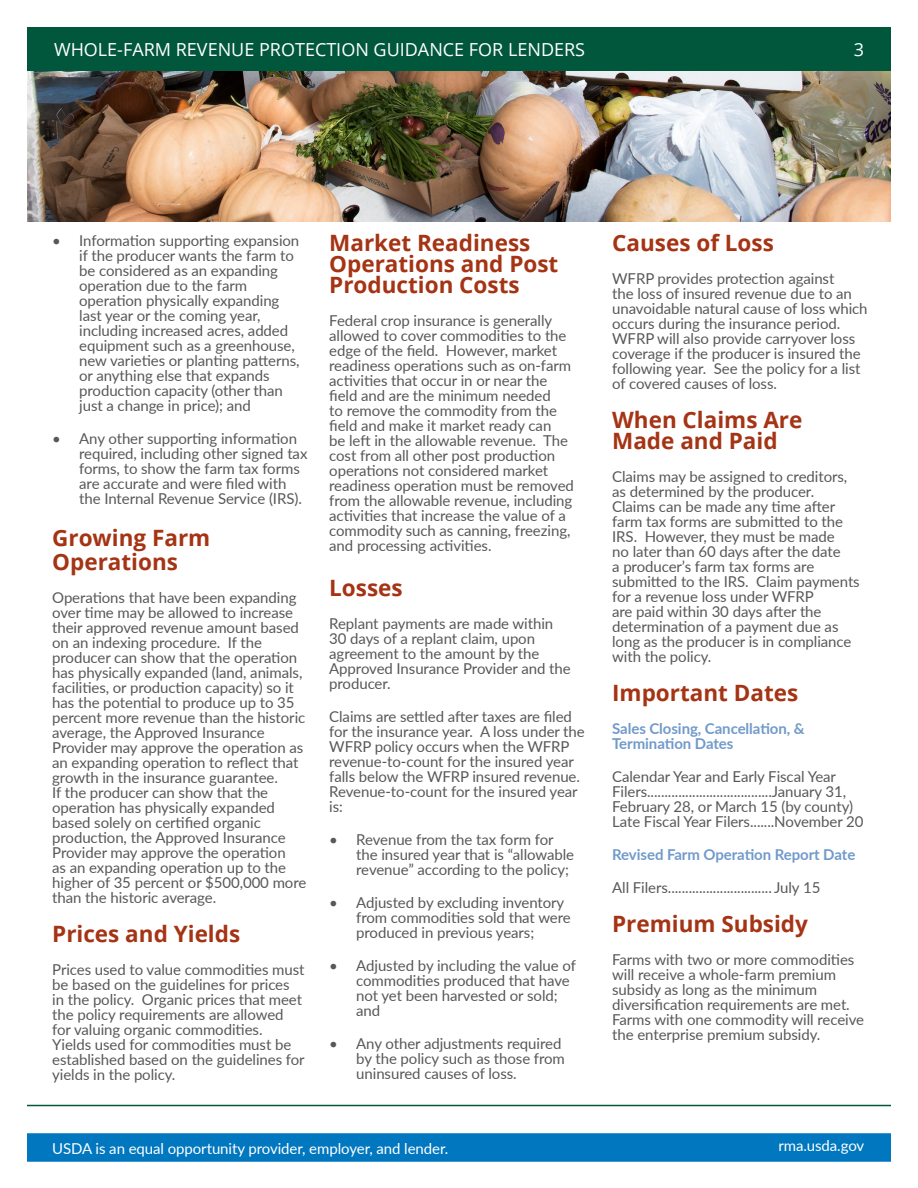
<style>
.page{position:relative;width:918px;height:1188px;background:#fff}
.page>*{position:absolute;margin:0;border:0;box-sizing:border-box;transform-origin:0 0}
.Body_Subhead{font:700 22.5px/21px "Open Sans";color:#a53414}
.t1{font:18px "Open Sans";color:#fff}
.Body_Subhead-2{font:15px/15px "Lato";letter-spacing:-.005em;color:#57585a}
.Body_Subhead-3{font:700 15px/15px "Lato";letter-spacing:-.005em;color:#719aca}
.t2{font:15px "Lato";letter-spacing:-.005em;color:#fff}
</style>
<div class="page">
<div style="left:27px;top:1133px;width:864px;height:29px;background:#0077bf;border:2px solid #0077bf"></div>
<hr style="left:27px;top:1105px;width:864px;height:1px;background:#01573c">
<div style="left:27px;top:27px;width:864px;height:44px;background:#01573c"></div>
<img style="left:27px;top:71px;width:864px;height:150px">
<p class="t1" style="left:54px;top:37px;width:533px">WHOLE-FARM REVENUE PROTECTION GUIDANCE FOR LENDERS</p>
<p class="t1" style="left:854px;top:37px;width:12px">3</p>
<h2 class="Body_Subhead-2" style="left:79px;top:233px;width:222px;text-indent:-27px">• Information supporting expansion if the producer wants the farm to be considered as an expanding operation due to the farm operation physically expanding last year or the coming year, including increased acres, added equipment such as a greenhouse, new varieties or planting patterns, or anything else that expands production capacity (other than just a change in price); and</h2>
<h2 class="Body_Subhead-2" style="left:79px;top:431px;width:230px;text-indent:-27px">• Any other supporting information required, including other signed tax forms, to show the farm tax forms are accurate and were filed with the Internal Revenue Service (IRS).</h2>
<h2 class="Body_Subhead" style="left:52px;top:526px;width:160px;line-height:24px">Growing Farm<br>Operations</h2>
<h2 class="Body_Subhead-2" style="left:52px;top:590px;width:256px">Operations that have been expanding over time may be allowed to increase their approved revenue amount based on an indexing procedure. If the producer can show that the operation has physically expanded (land, animals, facilities, or production capacity) so it has the potential to produce up to 35 percent more revenue than the historic average, the Approved Insurance Provider may approve the operation as an expanding operation to reflect that growth in the insurance guarantee.<br>If the producer can show that the operation has physically expanded based solely on certified organic production, the Approved Insurance Provider may approve the operation<br>as an expanding operation up to the higher of 35 percent or $500,000 more than the historic average.</h2>
<h2 class="Body_Subhead" style="left:52px;top:923px;width:190px">Prices and Yields</h2>
<h2 class="Body_Subhead-2" style="left:52px;top:962px;width:254px">Prices used to value commodities must be based on the guidelines for prices in the policy. Organic prices that meet the policy requirements are allowed for valuing organic commodities.<br>Yields used for commodities must be established based on the guidelines for yields in the policy.</h2>
<h2 class="Body_Subhead" style="left:329px;top:232px;width:231px">Market Readiness<br>Operations and Post<br>Production Costs</h2>
<h2 class="Body_Subhead-2" style="left:329px;top:313px;width:246px">Federal crop insurance is generally allowed to cover commodities to the edge of the field. However, market readiness operations such as on-farm activities that occur in or near the field and are the minimum needed<br>to remove the commodity from the field and make it market ready can<br>be left in the allowable revenue. The cost from all other post production operations not considered market readiness operation must be removed from the allowable revenue, including activities that increase the value of a commodity such as canning, freezing, and processing activities.</h2>
<h2 class="Body_Subhead" style="left:329px;top:577px;width:75px">Losses</h2>
<h2 class="Body_Subhead-2" style="left:329px;top:616px;width:243px">Replant payments are made within<br>30 days of a replant claim, upon agreement to the amount by the<br>Approved Insurance Provider and the producer.</h2>
<h2 class="Body_Subhead-2" style="left:329px;top:709px;width:257px">Claims are settled after taxes are filed for the insurance year. A loss under the<br>WFRP policy occurs when the WFRP revenue-to-count for the insured year falls below the WFRP insured revenue.<br>Revenue-to-count for the insured year is:</h2>
<h2 class="Body_Subhead-2" style="left:356px;top:832px;width:219px;text-indent:-27px">• Revenue from the tax form for the insured year that is “allowable revenue” according to the policy;</h2>
<h2 class="Body_Subhead-2" style="left:356px;top:895px;width:216px;text-indent:-27px">• Adjusted by excluding inventory from commodities sold that were produced in previous years;</h2>
<h2 class="Body_Subhead-2" style="left:356px;top:958px;width:221px;text-indent:-27px">• Adjusted by including the value of commodities produced that have not yet been harvested or sold; and</h2>
<h2 class="Body_Subhead-2" style="left:356px;top:1036px;width:210px;text-indent:-27px">• Any other adjustments required by the policy such as those from uninsured causes of loss.</h2>
<h2 class="Body_Subhead" style="left:612px;top:232px;width:163px">Causes of Loss</h2>
<h2 class="Body_Subhead-2" style="left:612px;top:271px;width:257px">WFRP provides protection against<br>the loss of insured revenue due to an unavoidable natural cause of loss which occurs during the insurance period.<br>WFRP will also provide carryover loss coverage if the producer is insured the following year. See the policy for a list of covered causes of loss.</h2>
<h2 class="Body_Subhead" style="left:612px;top:409px;width:192px">When Claims Are<br>Made and Paid</h2>
<h2 class="Body_Subhead-2" style="left:612px;top:469px;width:249px">Claims may be assigned to creditors, as determined by the producer.<br>Claims can be made any time after farm tax forms are submitted to the<br>IRS. However, they must be made<br>no later than 60 days after the date<br>a producer’s farm tax forms are submitted to the IRS. Claim payments for a revenue loss under WFRP<br>are paid within 30 days after the determination of a payment due as long as the producer is in compliance with the policy.</h2>
<h2 class="Body_Subhead" style="left:612px;top:682px;width:188px">Important Dates</h2>
<h2 class="Body_Subhead-3" style="left:612px;top:721px;width:194px">Sales Closing, Cancellation, &amp;<br>Termination Dates</h2>
<h2 class="Body_Subhead-2" style="left:612px;top:769px;width:253px">Calendar Year and Early Fiscal Year Filers....................................January 31, February 28, or March 15 (by county)<br>Late Fiscal Year Filers.......November 20</h2>
<h2 class="Body_Subhead-3" style="left:612px;top:847px;width:245px">Revised Farm Operation Report Date</h2>
<h2 class="Body_Subhead-2" style="left:612px;top:880px;width:210px">All Filers.............................. July 15</h2>
<h2 class="Body_Subhead" style="left:612px;top:913px;width:197px">Premium Subsidy</h2>
<h2 class="Body_Subhead-2" style="left:612px;top:952px;width:253px">Farms with two or more commodities will receive a whole-farm premium subsidy as long as the minimum diversification requirements are met.<br>Farms with one commodity will receive the enterprise premium subsidy.</h2>
<p class="t2" style="left:52px;top:1137px;width:398px">USDA is an equal opportunity provider, employer, and lender.</p>
<p class="t2" style="left:778px;top:1135px;width:87px">rma.usda.gov</p>
</div>
